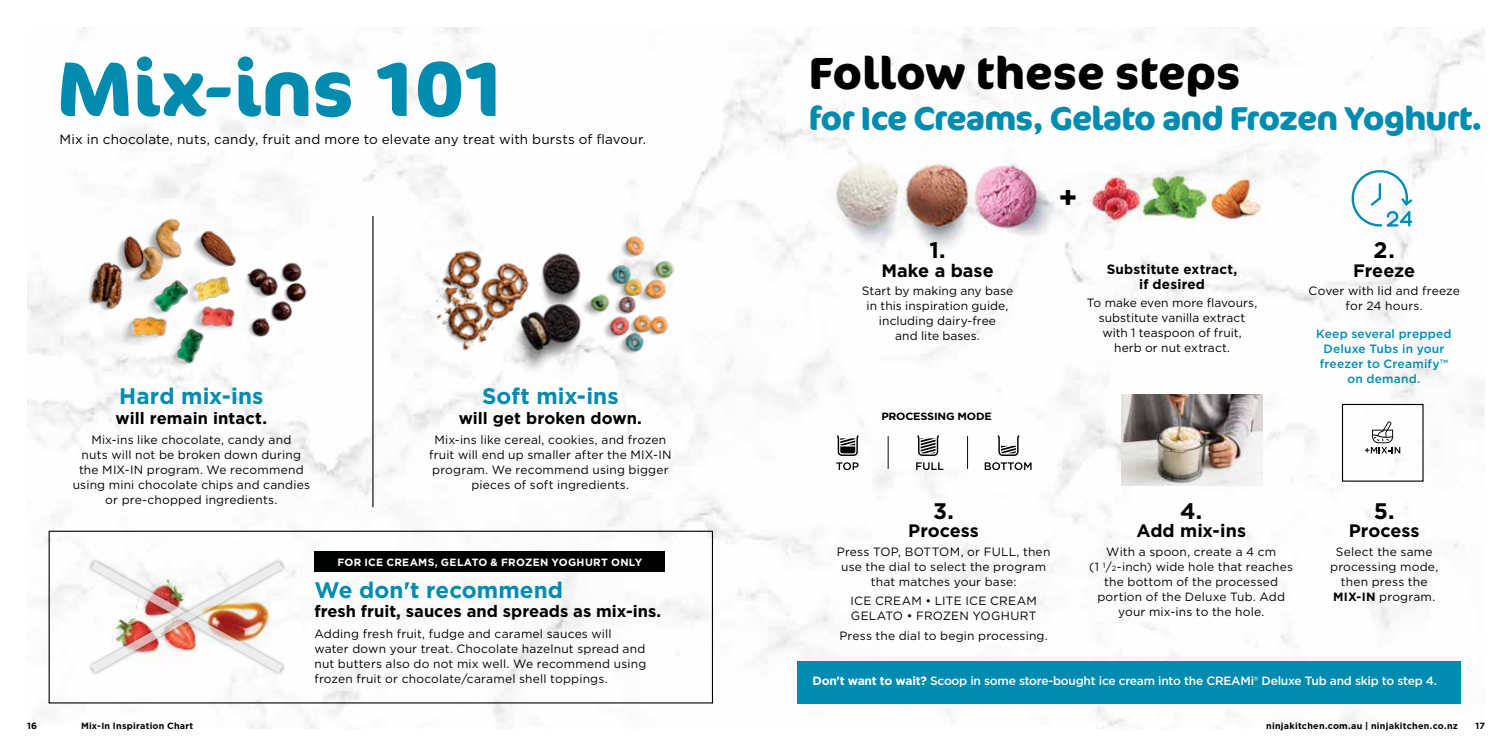
<style>
.page{position:relative;width:1512px;height:756px;background:#fff}
.page>*{position:absolute;margin:0;border:0;box-sizing:border-box;transform-origin:0 0}
.t1{font:700 77.4px "Cocon Pro";letter-spacing:-.005em;color:#008baf}
.t2{font:700 45px "Cocon Pro";color:#000}
.t3{font:700 33px "Cocon Pro";letter-spacing:-.025em;color:#008baf}
.t4{font:700 30px "Gotham";color:#000}
.t5{font:700 22.5px "Gotham";letter-spacing:.005em;color:#008baf}
.t6{font:700 22.5px "Gotham";color:#000}
.t7{font:700 18px "Gotham";color:#000}
.t8{font:700 16.5px "Gotham";color:#000}
.t9{font:13.5px "Gotham";letter-spacing:.01em;color:#000}
.t10{font:700 13.5px/15px "Gotham";letter-spacing:.015em;color:#000;text-align:center}
.t11{font:12px/15px "Gotham";letter-spacing:.015em;color:#000;text-align:center}
.t12{font:500 12px "Gotham";letter-spacing:-.02em;color:#fff}
.t13{font:500 12px/15px "Gotham";letter-spacing:.02em;color:#008baf;text-align:center}
.t14{font:700 10.5px "Gotham";letter-spacing:.025em;color:#fff}
.t15{font:700 10.5px "Gotham";letter-spacing:-.02em;color:#000;scale:1.05 1}
.t16{font:700 9px "Gotham";letter-spacing:.03em;color:#000}
.s1{font-size:7.5px}
.s2{font-weight:700}
</style>
<div class="page">
<img style="left:27px;top:27px;width:1458px;height:702px">
<img style="left:241px;top:260px;width:84px;height:90px">
<img style="left:79px;top:213px;width:174px;height:108px">
<img style="left:122px;top:275px;width:119px;height:98px">
<img style="left:502px;top:245px;width:111px;height:145px">
<img style="left:426px;top:243px;width:112px;height:109px">
<img style="left:560px;top:224px;width:118px;height:135px">
<img style="left:85px;top:555px;width:204px;height:124px">
<div style="left:314px;top:552px;width:351px;height:20px;background:#000101"></div>
<hr style="left:372px;top:216px;width:2px;height:291px;background:#000">
<div style="left:49px;top:531px;width:664px;height:173px;border:1px solid #000"></div>
<img style="left:1138px;top:174px;width:67px;height:47px">
<img style="left:1088px;top:175px;width:57px;height:49px">
<img style="left:1205px;top:171px;width:60px;height:52px">
<img style="left:1121px;top:395px;width:141px;height:91px">
<div style="left:798px;top:661px;width:663px;height:43px;background:#008baf"></div>
<svg style="left:1351px;top:169px;width:61px;height:58px"></svg>
<img style="left:811px;top:161px;width:99px;height:100px">
<img style="left:898px;top:162px;width:87px;height:101px">
<img style="left:974px;top:162px;width:83px;height:84px">
<svg style="left:917px;top:435px;width:22px;height:21px"></svg>
<svg style="left:837px;top:435px;width:22px;height:21px"></svg>
<svg style="left:998px;top:435px;width:21px;height:21px"></svg>
<svg style="left:985px;top:462px;width:47px;height:8px"></svg>
<svg style="left:836px;top:462px;width:23px;height:8px"></svg>
<svg style="left:916px;top:462px;width:27px;height:8px"></svg>
<hr style="left:888px;top:436px;width:1px;height:33px;background:#000">
<hr style="left:967px;top:436px;width:1px;height:33px;background:#000">
<div style="left:1342px;top:404px;width:82px;height:78px;border:1px solid #000"></div>
<svg style="left:1365px;top:421px;width:35px;height:32px"></svg>
<h1 class="t1" style="left:57px;top:35px;width:453px">Mix-ins 101</h1>
<p class="t9" style="left:60px;top:131px;width:588px">Mix in chocolate, nuts, candy, fruit and more to elevate any treat with bursts of flavour.</p>
<h3 class="t5" style="left:119px;top:381px;width:146px">Hard mix-ins</h3>
<h3 class="t8" style="left:116px;top:407px;width:153px">will remain intact.</h3>
<p class="t11" style="left:73px;top:432px;width:239px">Mix-ins like chocolate, candy and<br>nuts will not be broken down during the MIX-IN program. We recommend using mini chocolate chips and candies or pre-chopped ingredients.</p>
<h3 class="t5" style="left:482px;top:381px;width:138px">Soft mix-ins</h3>
<h3 class="t8" style="left:459px;top:407px;width:185px">will get broken down.</h3>
<p class="t11" style="left:429px;top:432px;width:244px">Mix-ins like cereal, cookies, and frozen fruit will end up smaller after the MIX-IN program. We recommend using bigger pieces of soft ingredients.</p>
<p class="t14" style="left:338px;top:555px;width:306px">FOR ICE CREAMS, GELATO &amp; FROZEN YOGHURT ONLY</p>
<p class="t16" style="left:27px;top:720px;width:12px">16</p>
<p class="t16" style="left:81px;top:720px;width:114px">Mix-In Inspiration Chart</p>
<h3 class="t5" style="left:314px;top:575px;width:250px">We don't recommend</h3>
<h3 class="t8" style="left:314px;top:601px;width:348px">fresh fruit, sauces and spreads as mix-ins.</h3>
<p class="t11" style="left:314px;top:626px;width:333px;text-align:left">Adding fresh fruit, fudge and caramel sauces will water down your treat. Chocolate hazelnut spread and nut butters also do not mix well. We recommend using frozen fruit or chocolate/caramel shell toppings.</p>
<h2 class="t2" style="left:809px;top:43px;width:433px">Follow these steps</h2>
<h3 class="t3" style="left:809px;top:96px;width:672px">for Ice Creams, Gelato and Frozen Yoghurt.</h3>
<h3 class="t6" style="left:929px;top:235px;width:18px">1.</h3>
<h3 class="t7" style="left:881px;top:258px;width:114px">Make a base</h3>
<p class="t11" style="left:862px;top:283px;width:153px">Start by making any base in this inspiration guide, including dairy-free<br>and lite bases.</p>
<p class="t15" style="left:881px;top:409px;width:107px">PROCESSING MODE</p>
<h3 class="t4" style="left:1058px;top:178px;width:21px">+</h3>
<p class="t10" style="left:1107px;top:261px;width:132px">Substitute extract, if desired</p>
<p class="t11" style="left:1087px;top:295px;width:172px">To make even more flavours, substitute vanilla extract with 1 teaspoon of fruit,<br>herb or nut extract.</p>
<h3 class="t6" style="left:1374px;top:235px;width:23px">2.</h3>
<h3 class="t7" style="left:1353px;top:258px;width:63px">Freeze</h3>
<p class="t11" style="left:1309px;top:283px;width:153px">Cover with lid and freeze for 24 hours.</p>
<p class="t13" style="left:1316px;top:326px;width:137px">Keep several prepped<br>Deluxe Tubs in your freezer to Creamify™ on demand.</p>
<h3 class="t6" style="left:933px;top:496px;width:22px">3.</h3>
<h3 class="t7" style="left:908px;top:519px;width:72px">Process</h3>
<p class="t11" style="left:837px;top:544px;width:215px">Press TOP, BOTTOM, or FULL, then use the dial to select the program that matches your base:</p>
<p class="t11" style="left:850px;top:593px;width:188px;text-align:left">ICE CREAM • LITE ICE CREAM<br>GELATO • FROZEN YOGHURT</p>
<p class="t11" style="left:839px;top:628px;width:210px">Press the dial to begin processing.</p>
<h3 class="t6" style="left:1180px;top:496px;width:24px">4.</h3>
<h3 class="t7" style="left:1136px;top:519px;width:111px">Add mix-ins</h3>
<p class="t11" style="left:1089px;top:544px;width:205px">With a spoon, create a 4 cm<br>(1 <sup>1</sup>/<span class="s1">2</span>-inch) wide hole that reaches the bottom of the processed portion of the Deluxe Tub. Add your mix-ins to the hole.</p>
<h3 class="t6" style="left:1374px;top:496px;width:22px">5.</h3>
<h3 class="t7" style="left:1349px;top:519px;width:72px">Process</h3>
<p class="t11" style="left:1330px;top:544px;width:110px">Select the same processing mode, then press the<br><span class="s2">MIX-IN</span> program.</p>
<p class="t12" style="left:813px;top:673px;width:626px"><span class="s2">Don't want to wait?</span> Scoop in some store-bought ice cream into the CREAMi® Deluxe Tub and skip to step 4.</p>
<p class="t16" style="left:1266px;top:720px;width:193px">ninjakitchen.com.au | ninjakitchen.co.nz</p>
<p class="t16" style="left:1476px;top:720px;width:11px">17</p>
</div>
